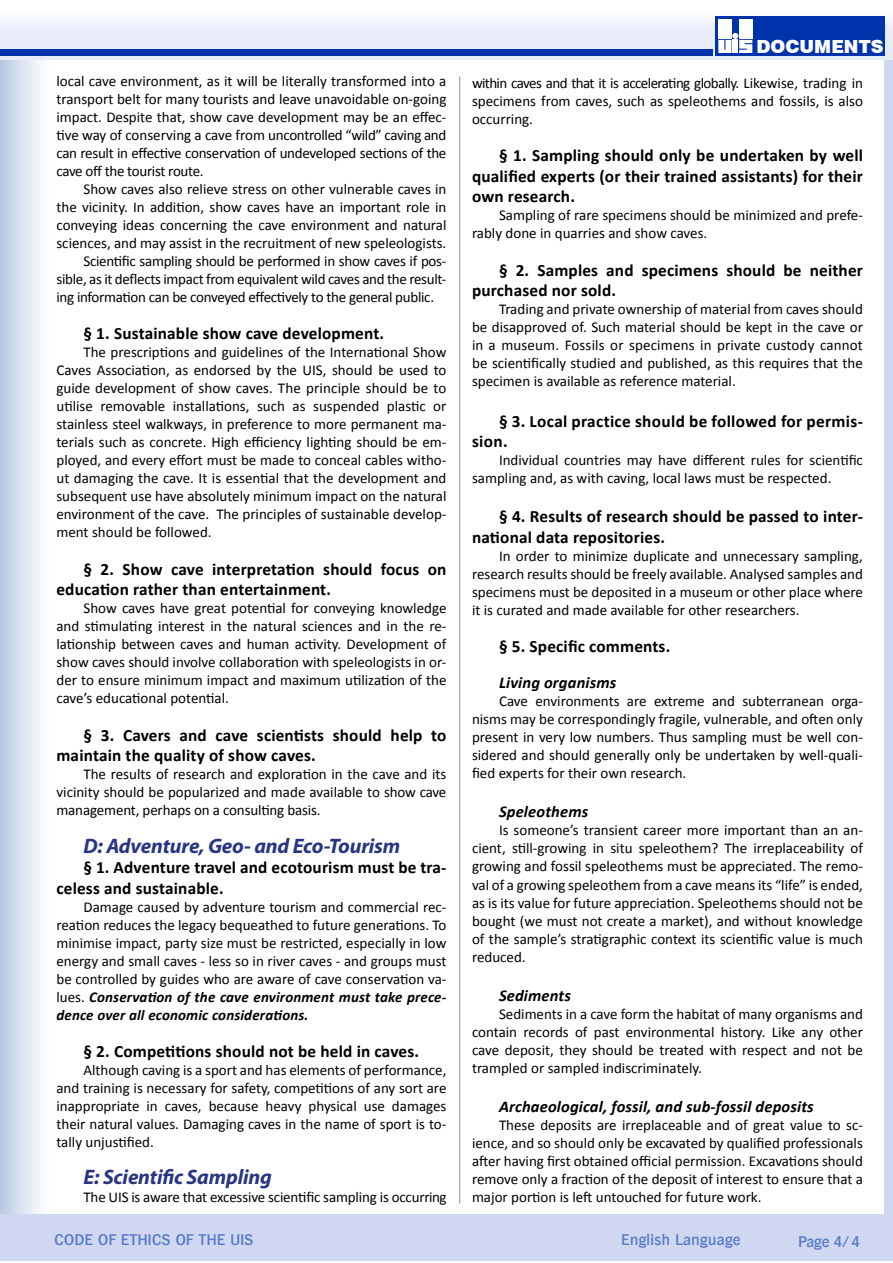
<style>
.page{position:relative;width:893px;height:1263px;background:#fff}
.page>*{position:absolute;margin:0;border:0;box-sizing:border-box;transform-origin:0 0}
.t1{font:italic 700 21px "Myriad Pro";letter-spacing:-.01em;color:#283583}
.t2{font:900 18px "Swiss 721 BT";color:#fff}
.t3{font:700 17.25px/20.7px "Calibri";letter-spacing:.01em;color:#000}
.t4{font:italic 700 16.5px "Calibri";letter-spacing:.01em;color:#000}
.t5{font:15px/18px "Calibri";color:#000;text-align:justify}
.t6{font:15px "Calibri";letter-spacing:-.02em;color:#000}
.t7{font:500 15px "Hamburg";letter-spacing:.03em;color:#597ac7}
.s1{font-weight:700;font-style:italic}
</style>
<div class="page">
<div style="left:0;top:59px;width:51px;height:1158px;background:linear-gradient(to right,#bacae3,#fff)"></div>
<div style="left:0;top:1214px;width:893px;height:46px;background:#cfd8f0"></div>
<div style="left:885px;top:59px;width:8px;height:1159px;background:#cfd8f0"></div>
<div style="left:0;top:0;width:893px;height:59px;background:linear-gradient(to bottom,#fff,#dfe6f6)"></div>
<div style="left:0;top:49px;width:713px;height:7px;background:#0033ab"></div>
<div style="left:715px;top:16px;width:170px;height:40px;background:#0033ab"></div>
<div style="left:718px;top:19px;width:13px;height:20px;background:#fff"></div>
<svg style="left:718px;top:33px;width:34px;height:20px"></svg>
<div style="left:739px;top:19px;width:13px;height:20px;background:#fff"></div>
<hr style="left:459px;top:77px;width:1px;height:1126px;background:#9d9d9c">
<p class="t5" style="left:56px;top:72px;width:392px">local cave environment, as it will be literally transformed into a transport belt for many tourists and leave unavoidable on-going impact. Despite that, show cave development may be an effec&shy;tive way of conserving a cave from uncontrolled “wild” caving and can result in effective conservation of undeveloped sections of the cave off the tourist route.</p>
<p class="t5" style="left:83px;top:180px;width:364px">Show caves also relieve stress on other vulnerable caves in</p>
<p class="t5" style="left:56px;top:198px;width:391px">the vicinity. In addition, show caves have an important role in</p>
<p class="t5" style="left:56px;top:216px;width:391px">conveying ideas concerning the cave environment and natural</p>
<p class="t5" style="left:56px;top:234px;width:391px">sciences, and may assist in the recruitment of new speleologists.</p>
<p class="t6" style="left:83px;top:252px;width:364px">Scientific sampling should be performed in show caves if pos-</p>
<p class="t6" style="left:56px;top:270px;width:392px">sible, as it deflects impact from equivalent wild caves and the result-</p>
<p class="t6" style="left:56px;top:288px;width:379px">ing information can be conveyed effectively to the general public.</p>
<p class="t3" style="left:83px;top:323px;width:302px">§ 1. Sustainable show cave development.</p>
<p class="t5" style="left:56px;top:343px;width:392px;text-indent:27px">The prescriptions and guidelines of the International Show Caves Association, as endorsed by the UIS, should be used to guide development of show caves. The principle should be to utilise removable installations, such as suspended plastic or stainless steel walkways, in preference to more permanent ma&shy;terials such as concrete. High efficiency lighting should be em&shy;ployed, and every effort must be made to conceal cables witho&shy;ut damaging the cave. It is essential that the development and subsequent use have absolutely minimum impact on the natural environment of the cave. The principles of sustainable develop&shy;ment should be followed.</p>
<p class="t3" style="left:56px;top:558px;width:392px;text-indent:27px">§ 2. Show cave interpretation should focus on education rather than entertainment.</p>
<p class="t5" style="left:56px;top:599px;width:392px;text-indent:27px">Show caves have great potential for conveying knowledge and stimulating interest in the natural sciences and in the re&shy;lationship between caves and human activity. Development of show caves should involve collaboration with speleologists in or&shy;der to ensure minimum impact and maximum utilization of the cave’s educational potential.</p>
<p class="t3" style="left:56px;top:724px;width:392px;text-indent:27px">§ 3. Cavers and cave scientists should help to maintain the quality of show caves.</p>
<p class="t5" style="left:56px;top:765px;width:391px;text-indent:27px">The results of research and exploration in the cave and its vicinity should be popularized and made available to show cave management, perhaps on a consulting basis.</p>
<h1 class="t1" style="left:83px;top:832px;width:318px">D: Adventure, Geo- and Eco-Tourism</h1>
<p class="t3" style="left:56px;top:857px;width:392px;text-indent:27px">§ 1. Adventure travel and ecotourism must be tra&shy;celess and sustainable.</p>
<p class="t5" style="left:56px;top:898px;width:391px;text-indent:27px">Damage caused by adventure tourism and commercial rec&shy;reation reduces the legacy bequeathed to future generations. To minimise impact, party size must be restricted, especially in low energy and small caves - less so in river caves - and groups must be controlled by guides who are aware of cave conservation va&shy;lues. <span class="s1">Conservation of the cave environment must take prece&shy;dence over all economic considerations.</span></p>
<p class="t3" style="left:83px;top:1040px;width:337px">§ 2. Competitions should not be held in caves.</p>
<p class="t5" style="left:56px;top:1061px;width:391px;text-indent:27px">Although caving is a sport and has elements of performance, and training is necessary for safety, competitions of any sort are inappropriate in caves, because heavy physical use damages their natural values. Damaging caves in the name of sport is to&shy;tally unjustified.</p>
<h1 class="t1" style="left:83px;top:1163px;width:190px">E: Scientific Sampling</h1>
<p class="t5" style="left:83px;top:1188px;width:364px">The UIS is aware that excessive scientific sampling is occurring</p>
<p class="t2" style="left:756px;top:36px;width:129px">DOCUMENTS</p>
<p class="t5" style="left:472px;top:74px;width:392px">within caves and that it is accelerating globally. Likewise, trading in specimens from caves, such as speleothems and fossils, is also occurring.</p>
<p class="t3" style="left:472px;top:145px;width:393px;text-align:justify;text-indent:27px">§ 1. Sampling should only be undertaken by well qualified experts (or their trained assistants) for their own research.</p>
<p class="t5" style="left:472px;top:206px;width:392px;text-indent:27px">Sampling of rare specimens should be minimized and prefe&shy;rably done in quarries and show caves.</p>
<p class="t3" style="left:472px;top:260px;width:393px;text-indent:27px">§ 2. Samples and specimens should be neither purchased nor sold.</p>
<p class="t5" style="left:472px;top:300px;width:392px;text-indent:27px">Trading and private ownership of material from caves should be disapproved of. Such material should be kept in the cave or in a museum. Fossils or specimens in private custody cannot be scientifically studied and published, as this requires that the specimen is available as reference material.</p>
<p class="t3" style="left:472px;top:410px;width:392px;text-indent:27px">§ 3. Local practice should be followed for permis&shy;sion.</p>
<p class="t5" style="left:472px;top:451px;width:392px;text-indent:27px">Individual countries may have different rules for scientific sampling and, as with caving, local laws must be respected.</p>
<p class="t3" style="left:472px;top:506px;width:392px;text-indent:27px">§ 4. Results of research should be passed to inter&shy;national data repositories.</p>
<p class="t5" style="left:472px;top:547px;width:392px;text-indent:27px">In order to minimize duplicate and unnecessary sampling, research results should be freely available. Analysed samples and specimens must be deposited in a museum or other place where it is curated and made available for other researchers.</p>
<p class="t3" style="left:499px;top:636px;width:173px">§ 5. Specific comments.</p>
<p class="t4" style="left:499px;top:672px;width:119px">Living organisms</p>
<p class="t5" style="left:472px;top:692px;width:392px;text-indent:27px">Cave environments are extreme and subterranean orga&shy;nisms may be correspondingly fragile, vulnerable, and often only present in very low numbers. Thus sampling must be well con&shy;sidered and should generally only be undertaken by well-quali&shy;fied experts for their own research.</p>
<p class="t4" style="left:499px;top:801px;width:91px">Speleothems</p>
<p class="t5" style="left:472px;top:821px;width:392px;text-indent:27px">Is someone’s transient career more important than an an&shy;cient, still-growing in situ speleothem? The irreplaceability of growing and fossil speleothems must be appreciated. The remo&shy;val of a growing speleothem from a cave means its “life” is ended, as is its value for future appreciation. Speleothems should not be bought (we must not create a market), and without knowledge of the sample’s stratigraphic context its scientific value is much reduced.</p>
<p class="t4" style="left:499px;top:985px;width:74px">Sediments</p>
<p class="t5" style="left:472px;top:1005px;width:392px;text-indent:27px">Sediments in a cave form the habitat of many organisms and contain records of past environmental history. Like any other cave deposit, they should be treated with respect and not be trampled or sampled indiscriminately.</p>
<p class="t4" style="left:499px;top:1096px;width:316px">Archaeological, fossil, and sub-fossil deposits</p>
<p class="t5" style="left:472px;top:1116px;width:392px;text-indent:27px">These deposits are irreplaceable and of great value to sc&shy;ience, and so should only be excavated by qualified professionals after having first obtained official permission. Excavations should remove only a fraction of the deposit of interest to ensure that a major portion is left untouched for future work.</p>
<p class="t7" style="left:622px;top:1230px;width:121px">English Language</p>
<p class="t7" style="left:54px;top:1230px;width:200px">CODE OF ETHICS OF THE UIS</p>
<p class="t7" style="left:798px;top:1232px;width:63px">Page 4/4</p>
</div>
